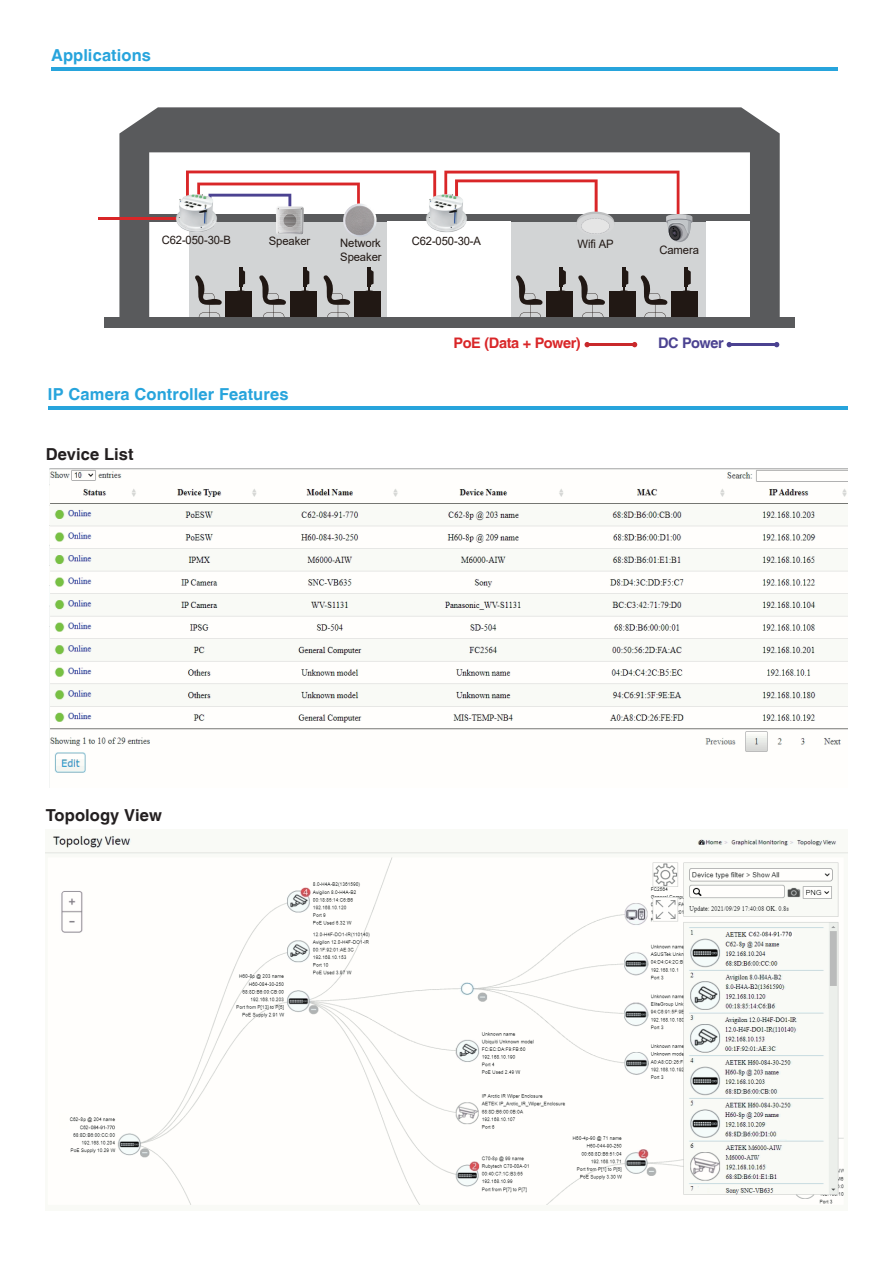
<style>
.page{position:relative;width:893px;height:1263px;background:#fff}
.page>*{position:absolute;margin:0;border:0;box-sizing:border-box;transform-origin:0 0}
.t1{font:700 16.5px "Helvetica LT";letter-spacing:.005em;color:#27a4dc}
.t2{font:700 16.5px "Helvetica LT";letter-spacing:.005em;color:#231f20}
.t3{font:700 14.55px "Helvetica LT";letter-spacing:-.025em;color:#d92628}
.t4{font:700 14.55px "Helvetica LT";letter-spacing:-.03em;color:#4b4291}
.t5{font:11.55px "Arial";letter-spacing:-.01em;color:#211814}
</style>
<div class="page">
<hr style="left:48px;top:407px;width:799px;height:3px;background:#27a4dc">
<img style="left:50px;top:469px;width:797px;height:304px">
<img style="left:46px;top:835px;width:801px;height:370px">
<svg style="left:119px;top:107px;width:661px;height:210px"></svg>
<div style="left:104px;top:317px;width:691px;height:10px;background:#595a5c"></div>
<div style="left:135px;top:215px;width:630px;height:7px;background:#595a5c"></div>
<div style="left:387px;top:222px;width:123px;height:95px;background:#fff"></div>
<div style="left:706px;top:222px;width:44px;height:95px;background:#fff"></div>
<div style="left:226px;top:291px;width:26px;height:26px;background:#211814"></div>
<svg style="left:194px;top:275px;width:28px;height:42px"></svg>
<hr style="left:239px;top:268px;width:3px;height:19px;background:#211814">
<svg style="left:237px;top:270px;width:8px;height:21px"></svg>
<div style="left:290px;top:291px;width:27px;height:26px;background:#211814"></div>
<svg style="left:258px;top:275px;width:28px;height:42px"></svg>
<hr style="left:303px;top:268px;width:4px;height:19px;background:#211814">
<svg style="left:301px;top:270px;width:8px;height:21px"></svg>
<div style="left:354px;top:291px;width:27px;height:26px;background:#211814"></div>
<svg style="left:322px;top:275px;width:28px;height:42px"></svg>
<hr style="left:367px;top:268px;width:4px;height:19px;background:#211814">
<svg style="left:365px;top:270px;width:9px;height:21px"></svg>
<div style="left:546px;top:291px;width:27px;height:26px;background:#211814"></div>
<svg style="left:515px;top:275px;width:28px;height:42px"></svg>
<hr style="left:560px;top:268px;width:3px;height:19px;background:#211814">
<svg style="left:558px;top:270px;width:8px;height:21px"></svg>
<div style="left:609px;top:291px;width:26px;height:26px;background:#211814"></div>
<svg style="left:577px;top:275px;width:28px;height:42px"></svg>
<hr style="left:622px;top:268px;width:4px;height:19px;background:#211814">
<svg style="left:620px;top:270px;width:8px;height:21px"></svg>
<div style="left:671px;top:291px;width:27px;height:26px;background:#211814"></div>
<svg style="left:640px;top:275px;width:27px;height:42px"></svg>
<hr style="left:684px;top:268px;width:4px;height:19px;background:#211814">
<svg style="left:682px;top:270px;width:9px;height:21px"></svg>
<hr style="left:98px;top:218px;width:88px;height:2px;background:#d92628">
<svg style="left:186px;top:171px;width:250px;height:52px"></svg>
<img style="left:343px;top:203px;width:34px;height:34px;border-radius:17px">
<img style="left:175px;top:193px;width:43px;height:40px">
<hr style="left:729px;top:344px;width:48px;height:2px;background:#4b4291">
<svg style="left:727px;top:342px;width:5px;height:5px"></svg>
<svg style="left:774px;top:342px;width:5px;height:5px"></svg>
<svg style="left:584px;top:342px;width:6px;height:5px"></svg>
<svg style="left:632px;top:342px;width:5px;height:5px"></svg>
<hr style="left:587px;top:344px;width:47px;height:2px;background:#c9292b">
<img style="left:271px;top:202px;width:38px;height:37px">
<svg style="left:444px;top:171px;width:248px;height:71px"></svg>
<img style="left:425px;top:193px;width:43px;height:40px">
<hr style="left:51px;top:67px;width:786px;height:3px;background:#27a4dc">
<h1 class="t1" style="left:51px;top:45px;width:101px">Applications</h1>
<p class="t5" style="left:162px;top:232px;width:71px">C62-050-30-B</p>
<p class="t5" style="left:340px;top:235px;width:42px">Network</p>
<p class="t5" style="left:412px;top:233px;width:71px">C62-050-30-A</p>
<p class="t5" style="left:340px;top:249px;width:43px">Speaker</p>
<p class="t5" style="left:269px;top:233px;width:43px">Speaker</p>
<p class="t5" style="left:577px;top:236px;width:38px">Wifi AP</p>
<p class="t5" style="left:659px;top:242px;width:41px">Camera</p>
<p class="t3" style="left:454px;top:334px;width:129px">PoE (Data + Power)</p>
<p class="t4" style="left:658px;top:334px;width:67px">DC Power</p>
<h1 class="t1" style="left:48px;top:384px;width:242px">IP Camera Controller Features</h1>
<h1 class="t2" style="left:46px;top:444px;width:89px">Device List</h1>
<h1 class="t2" style="left:46px;top:805px;width:118px">Topology View</h1>
</div>
